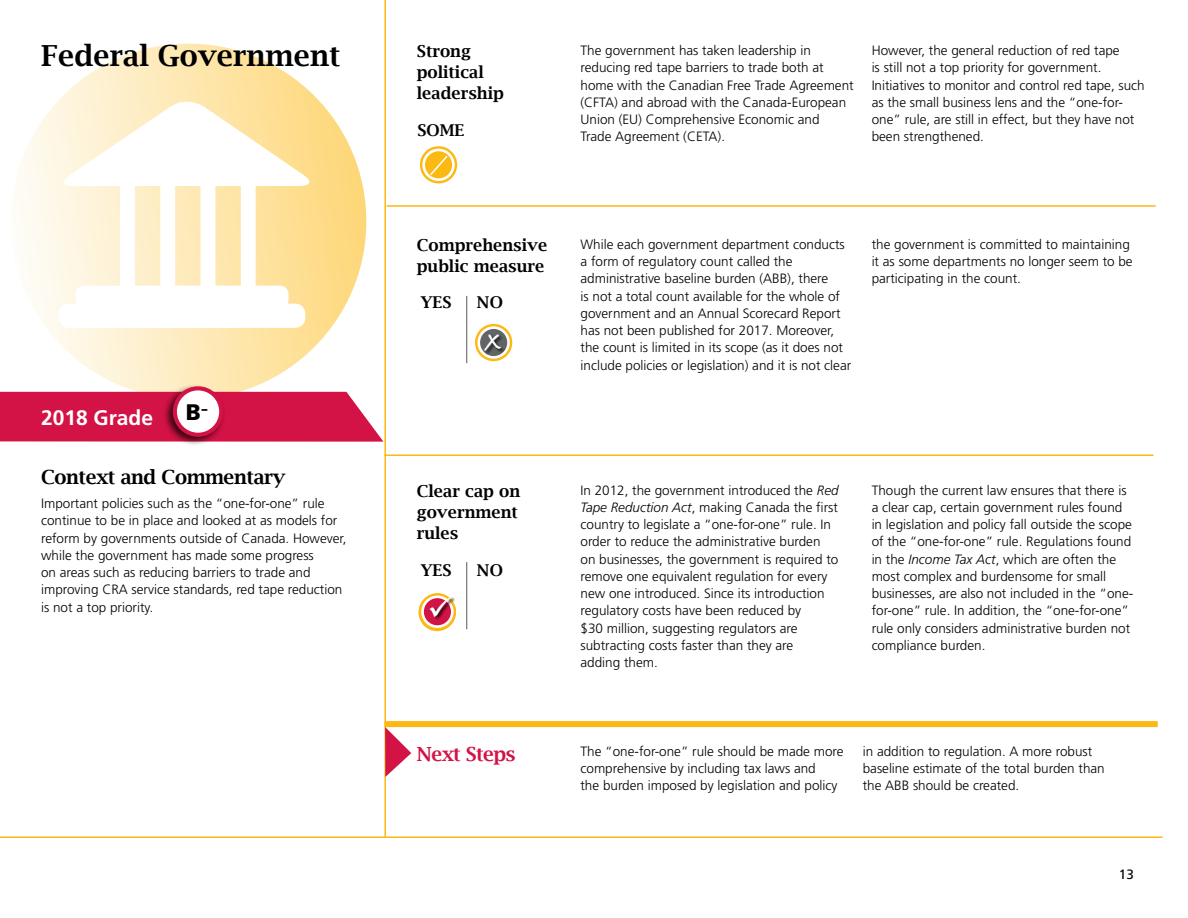
<style>
.page{position:relative;width:1188px;height:918px;background:#fff}
.page>*{position:absolute;margin:0;border:0;box-sizing:border-box;transform-origin:0 0}
.t1{font:700 31.05px "Bradley Hand ITCTT";color:#fff}
.t2{font:600 29.1px "Lucida Bright";color:#000}
.t3{font:900 22.5px "Frutiger LT Std";color:#000}
.t4{font:700 21px "Frutiger LT Std";color:#fff}
.t5{font:600 19.5px "Lucida Bright";letter-spacing:-.02em;color:#000}
.t6{font:600 19.5px "Lucida Bright";letter-spacing:-.03em;color:#d31245}
.t7{font:600 16.5px/21px "Lucida Bright";color:#000}
.t8{font:600 16.35px "Lucida Bright";color:#000}
.t9{font:300 13.5px/17.2px "Frutiger LT Std";color:#000}
.t10{font:13.5px "Frutiger LT Std";color:#000}
.s1{font-style:italic}
</style>
<div class="page">
<div style="left:11px;top:44px;width:355px;height:355px;background:linear-gradient(to right,#fefdfa,#fed778);border-radius:50%"></div>
<svg style="left:54px;top:95px;width:266px;height:91px"></svg>
<div style="left:76px;top:286px;width:213px;height:22px;background:#fff;border-radius:9px"></div>
<div style="left:59px;top:304px;width:246px;height:24px;background:#fff;border-radius:10px"></div>
<div style="left:120px;top:179px;width:15px;height:121px;background:#fff;border-radius:4px"></div>
<div style="left:201px;top:179px;width:14px;height:121px;background:#fff;border-radius:4px"></div>
<div style="left:160px;top:179px;width:15px;height:121px;background:#fff;border-radius:4px"></div>
<div style="left:241px;top:179px;width:15px;height:121px;background:#fff;border-radius:4px"></div>
<svg style="left:0;top:392px;width:383px;height:50px;background:#d52050"></svg>
<hr style="left:384px;top:0;width:2px;height:837px;background:#fdb913">
<div style="left:163px;top:384px;width:63px;height:63px;background:#000;opacity:.75"></div>
<div style="left:175px;top:388px;width:46px;height:47px;background:#fff;border-radius:50%"></div>
<div style="left:173px;top:386px;width:50px;height:51px;border:4px solid #d31245;border-radius:50%"></div>
<hr style="left:387px;top:205px;width:769px;height:2px;background:#fdb913">
<hr style="left:384px;top:454px;width:769px;height:2px;background:#fdb913">
<div style="left:384px;top:721px;width:774px;height:6px;background:#fdb913"></div>
<svg style="left:385px;top:727px;width:26px;height:50px"></svg>
<svg style="left:419px;top:594px;width:37px;height:37px"></svg>
<div style="left:430px;top:597px;width:26px;height:25px;background:#000;opacity:.75"></div>
<hr style="left:466px;top:562px;width:1px;height:67px;background:#58595b">
<svg style="left:419px;top:593px;width:37px;height:37px"></svg>
<svg style="left:423px;top:597px;width:29px;height:30px"></svg>
<div style="left:421px;top:596px;width:33px;height:32px;border:3px solid #fff;border-radius:50%"></div>
<div style="left:430px;top:597px;width:26px;height:24px;background:#000;opacity:.75"></div>
<hr style="left:466px;top:296px;width:1px;height:67px;background:#58595b">
<svg style="left:475px;top:324px;width:37px;height:37px"></svg>
<svg style="left:479px;top:328px;width:30px;height:29px"></svg>
<div style="left:477px;top:326px;width:33px;height:33px;border:3px solid #fff;border-radius:50%"></div>
<div style="left:484px;top:335px;width:22px;height:20px;background:#000;opacity:.75"></div>
<hr style="left:0;top:836px;width:1163px;height:2px;background:#fdb913">
<svg style="left:420px;top:146px;width:37px;height:37px"></svg>
<svg style="left:424px;top:150px;width:29px;height:30px"></svg>
<div style="left:422px;top:149px;width:33px;height:32px;border:3px solid #fff;border-radius:50%"></div>
<svg style="left:429px;top:154px;width:20px;height:23px"></svg>
<svg style="left:430px;top:597px;width:21px;height:20px"></svg>
<h2 class="t2" style="left:41px;top:39px;width:301px">Federal Government</h2>
<h3 class="t4" style="left:41px;top:405px;width:114px">2018 Grade</h3>
<h3 class="t3" style="left:186px;top:399px;width:24px">B<sup>-</sup></h3>
<h3 class="t5" style="left:41px;top:466px;width:246px">Context and Commentary</h3>
<p class="t9" style="left:41px;top:495px;width:307px">Important policies such as the “one-for-one” rule continue to be in place and looked at as models for reform by governments outside of Canada. However, while the government has made some progress<br>on areas such as reducing barriers to trade and improving CRA service standards, red tape reduction is not a top priority.</p>
<p class="t7" style="left:417px;top:41px;width:89px">Strong political leadership</p>
<p class="t8" style="left:418px;top:121px;width:48px">SOME</p>
<p class="t9" style="left:581px;top:42px;width:275px">The government has taken leadership in reducing red tape barriers to trade both at home with the Canadian Free Trade Agreement (CFTA) and abroad with the Canada-European Union (EU) Comprehensive Economic and Trade Agreement (CETA).</p>
<p class="t9" style="left:872px;top:42px;width:275px">However, the general reduction of red tape<br>is still not a top priority for government.<br>Initiatives to monitor and control red tape, such as the small business lens and the “one-for&shy;one” rule, are still in effect, but they have not been strengthened.</p>
<p class="t7" style="left:417px;top:235px;width:132px">Comprehensive public measure</p>
<p class="t8" style="left:421px;top:293px;width:32px">YES</p>
<p class="t8" style="left:477px;top:293px;width:28px">NO</p>
<h1 class="t1" style="left:486px;top:316px;width:16px">x</h1>
<p class="t9" style="left:581px;top:236px;width:272px">While each government department conducts a form of regulatory count called the administrative baseline burden (ABB), there<br>is not a total count available for the whole of government and an Annual Scorecard Report has not been published for 2017. Moreover, the count is limited in its scope (as it does not include policies or legislation) and it is not clear</p>
<p class="t9" style="left:872px;top:236px;width:263px">the government is committed to maintaining it as some departments no longer seem to be participating in the count.</p>
<p class="t7" style="left:417px;top:481px;width:105px">Clear cap on government rules</p>
<p class="t8" style="left:421px;top:561px;width:32px">YES</p>
<p class="t8" style="left:477px;top:561px;width:28px">NO</p>
<h3 class="t6" style="left:417px;top:743px;width:100px">Next Steps</h3>
<p class="t9" style="left:581px;top:482px;width:260px">In 2012, the government introduced the <span class="s1">Red Tape Reduction Act</span>, making Canada the first country to legislate a “one-for-one” rule. In order to reduce the administrative burden on businesses, the government is required to remove one equivalent regulation for every new one introduced. Since its introduction regulatory costs have been reduced by<br>$30 million, suggesting regulators are subtracting costs faster than they are<br>adding them.</p>
<p class="t9" style="left:872px;top:482px;width:263px">Though the current law ensures that there is a clear cap, certain government rules found in legislation and policy fall outside the scope of the “one-for-one” rule. Regulations found in the <span class="s1">Income Tax Act</span>, which are often the most complex and burdensome for small businesses, are also not included in the “one&shy;for-one” rule. In addition, the “one-for-one” rule only considers administrative burden not compliance burden.</p>
<p class="t9" style="left:580px;top:743px;width:265px">The “one-for-one” rule should be made more comprehensive by including tax laws and<br>the burden imposed by legislation and policy</p>
<p class="t9" style="left:863px;top:743px;width:244px">in addition to regulation. A more robust baseline estimate of the total burden than the ABB should be created.</p>
<p class="t10" style="left:1119px;top:866px;width:17px">13</p>
</div>
